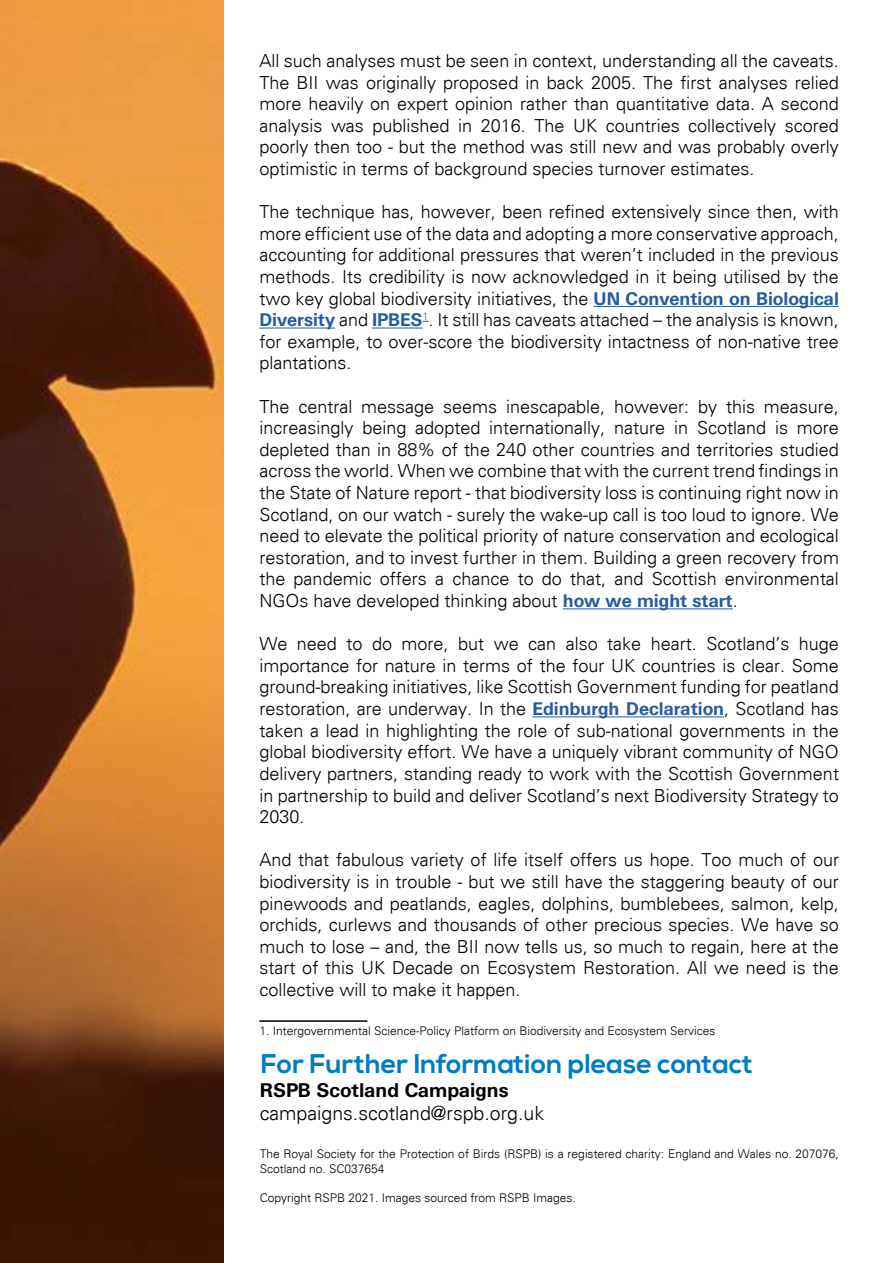
<style>
.page{position:relative;width:893px;height:1263px;background:#fff}
.page>*{position:absolute;margin:0;border:0;box-sizing:border-box;transform-origin:0 0}
.t1{font:700 27px "Nexa";color:#007cc1}
.t2{font:300 19.5px "Univers";color:#000}
.t3{font:700 19.5px "Univers BQ";color:#000}
.t4{font:300 18px/21.6px "Univers";color:#000;text-align:justify}
.t5{font:300 12px/14.4px "Univers";color:#000}
.s1{font-family:"Univers BQ";font-weight:700;color:#275b9b}
</style>
<div class="page">
<hr style="left:594px;top:306px;width:245px;height:1px;background:#275b9b">
<hr style="left:259px;top:328px;width:76px;height:1px;background:#275b9b">
<hr style="left:372px;top:328px;width:51px;height:1px;background:#275b9b">
<hr style="left:563px;top:608px;width:170px;height:1px;background:#275b9b">
<hr style="left:533px;top:716px;width:191px;height:1px;background:#275b9b">
<hr style="left:259px;top:1020px;width:108px;height:2px;background:#000">
<img style="left:0;top:0;width:223px;height:1263px">
<p class="t4" style="left:259px;top:50px;width:581px">All such analyses must be seen in context, understanding all the caveats.<br>The BII was originally proposed in back 2005. The first analyses relied more heavily on expert opinion rather than quantitative data. A second analysis was published in 2016. The UK countries collectively scored poorly then too - but the method was still new and was probably overly optimistic in terms of background species turnover estimates.</p>
<p class="t4" style="left:259px;top:201px;width:581px">The technique has, however, been refined extensively since then, with more efficient use of the data and adopting a more conservative approach, accounting for additional pressures that weren’t included in the previous methods. Its credibility is now acknowledged in it being utilised by the two key global biodiversity initiatives, the <span class="s1">UN Convention on Biological Diversity</span> and <span class="s1">IPBES</span><sup>1</sup>. It still has caveats attached – the analysis is known, for example, to over-score the biodiversity intactness of non-native tree plantations.</p>
<p class="t4" style="left:259px;top:395px;width:581px">The central message seems inescapable, however: by this measure, increasingly being adopted internationally, nature in Scotland is more depleted than in 88% of the 240 other countries and territories studied across the world. When we combine that with the current trend findings in the State of Nature report - that biodiversity loss is continuing right now in Scotland, on our watch - surely the wake-up call is too loud to ignore. We need to elevate the political priority of nature conservation and ecological restoration, and to invest further in them. Building a green recovery from the pandemic offers a chance to do that, and Scottish environmental NGOs have developed thinking about <span class="s1">how we might start</span>.</p>
<p class="t4" style="left:259px;top:633px;width:581px">We need to do more, but we can also take heart. Scotland’s huge importance for nature in terms of the four UK countries is clear. Some ground-breaking initiatives, like Scottish Government funding for peatland restoration, are underway. In the <span class="s1">Edinburgh Declaration</span>, Scotland has taken a lead in highlighting the role of sub-national governments in the global biodiversity effort. We have a uniquely vibrant community of NGO delivery partners, standing ready to work with the Scottish Government in partnership to build and deliver Scotland’s next Biodiversity Strategy to 2030.</p>
<p class="t4" style="left:259px;top:849px;width:581px">And that fabulous variety of life itself offers us hope. Too much of our biodiversity is in trouble - but we still have the staggering beauty of our pinewoods and peatlands, eagles, dolphins, bumblebees, salmon, kelp, orchids, curlews and thousands of other precious species. We have so much to lose – and, the BII now tells us, so much to regain, here at the start of this UK Decade on Ecosystem Restoration. All we need is the collective will to make it happen.</p>
<p class="t5" style="left:259px;top:1024px;width:458px">1. Intergovernmental Science-Policy Platform on Biodiversity and Ecosystem Services</p>
<h1 class="t1" style="left:261px;top:1048px;width:493px">For Further Information please contact</h1>
<p class="t3" style="left:260px;top:1079px;width:250px">RSPB Scotland Campaigns</p>
<p class="t2" style="left:260px;top:1101px;width:286px">campaigns.scotland@rspb.org.uk</p>
<p class="t5" style="left:260px;top:1147px;width:581px">The Royal Society for the Protection of Birds (RSPB) is a registered charity: England and Wales no. 207076,<br>Scotland no. SC037654</p>
<p class="t5" style="left:260px;top:1190px;width:318px">Copyright RSPB 2021. Images sourced from RSPB Images.</p>
</div>
